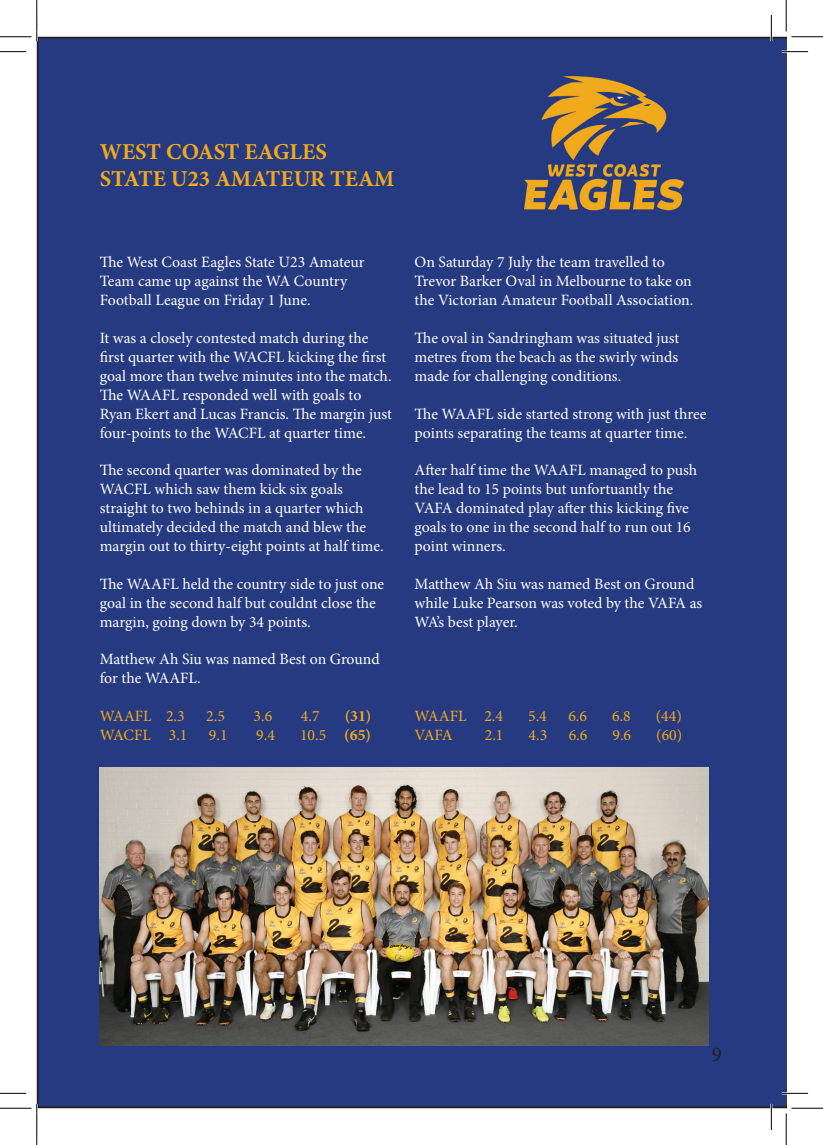
<style>
.page{position:relative;width:823px;height:1145px;background:#fff}
.page>*{position:absolute;margin:0;border:0;box-sizing:border-box;transform-origin:0 0}
.t1{font:700 22.75px/27.3px "Minion Pro";color:#f2aa1c}
.t2{font:21px "Minion Pro";color:#231f20}
.t3{font:15.75px/18.9px "Minion Pro";letter-spacing:-.005em;color:#fff}
.t4{font:15.75px "Minion Pro";color:#f2aa1c}
.t5{font:700 15.75px "Minion Pro";color:#f2aa1c}
.s1{font-weight:700}
</style>
<div class="page">
<div style="left:38px;top:37px;width:748px;height:1071px;background:#253a81"></div>
<img style="left:500px;top:47px;width:208px;height:191px">
<img style="left:37px;top:47px;width:1px;height:797px">
<hr style="left:37px;top:844px;width:1px;height:264px;background:#4d4d60">
<img style="left:100px;top:768px;width:608px;height:277px">
<hr style="left:781px;top:51px;width:27px;height:2px;background:#fff">
<hr style="left:781px;top:1092px;width:27px;height:2px;background:#fff">
<hr style="left:770px;top:15px;width:2px;height:26px;background:#fff">
<hr style="left:770px;top:1104px;width:2px;height:26px;background:#fff">
<svg style="left:0;top:51px;width:26px;height:1px"></svg>
<svg style="left:781px;top:51px;width:27px;height:1px"></svg>
<svg style="left:0;top:1093px;width:26px;height:1px"></svg>
<svg style="left:781px;top:1093px;width:27px;height:1px"></svg>
<svg style="left:36px;top:31px;width:2px;height:30px"></svg>
<svg style="left:36px;top:1104px;width:2px;height:9px"></svg>
<svg style="left:771px;top:15px;width:1px;height:26px"></svg>
<svg style="left:771px;top:1104px;width:1px;height:26px"></svg>
<hr style="left:0;top:36px;width:32px;height:1px;background:#000">
<hr style="left:791px;top:36px;width:32px;height:1px;background:#000">
<hr style="left:0;top:1108px;width:32px;height:1px;background:#000">
<hr style="left:791px;top:1108px;width:32px;height:1px;background:#000">
<hr style="left:36px;top:0;width:1px;height:31px;background:#000">
<hr style="left:36px;top:1113px;width:1px;height:32px;background:#000">
<hr style="left:786px;top:0;width:1px;height:31px;background:#000">
<hr style="left:786px;top:1113px;width:1px;height:32px;background:#000">
<h1 class="t1" style="left:100px;top:138px;width:296px">WEST COAST EAGLES<br>STATE U23 AMATEUR TEAM</h1>
<p class="t3" style="left:100px;top:253px;width:266px">The West Coast Eagles State U23 Amateur<br>Team came up against the WA Country<br>Football League on Friday 1 June.</p>
<p class="t3" style="left:100px;top:329px;width:293px">It was a closely contested match during the first quarter with the WACFL kicking the first goal more than twelve minutes into the match.<br>The WAAFL responded well with goals to Ryan Ekert and Lucas Francis. The margin just four-points to the WACFL at quarter time.</p>
<p class="t3" style="left:100px;top:461px;width:285px">The second quarter was dominated by the WACFL which saw them kick six goals straight to two behinds in a quarter which ultimately decided the match and blew the margin out to thirty-eight points at half time.</p>
<p class="t3" style="left:100px;top:574px;width:286px">The WAAFL held the country side to just one goal in the second half but couldnt close the margin, going down by 34 points.</p>
<p class="t3" style="left:100px;top:650px;width:281px">Matthew Ah Siu was named Best on Ground for the WAAFL.</p>
<p class="t4" style="left:100px;top:705px;width:86px">WAAFL 2.3</p>
<p class="t4" style="left:206px;top:705px;width:20px">2.5</p>
<p class="t4" style="left:253px;top:705px;width:20px">3.6</p>
<p class="t4" style="left:301px;top:705px;width:20px">4.7</p>
<p class="t5" style="left:345px;top:705px;width:28px">(31)</p>
<p class="t4" style="left:100px;top:724px;width:89px">WACFL 3.1</p>
<p class="t4" style="left:209px;top:724px;width:20px">9.1</p>
<p class="t4" style="left:256px;top:724px;width:20px">9.4</p>
<p class="t4" style="left:300px;top:724px;width:72px">10.5 <span class="s1">(65)</span></p>
<p class="t3" style="left:414px;top:253px;width:280px">On Saturday 7 July the team travelled to<br>Trevor Barker Oval in Melbourne to take on the Victorian Amateur Football Association.</p>
<p class="t3" style="left:414px;top:329px;width:266px;text-align:justify">The oval in Sandringham was situated just metres from the beach as the swirly winds made for challenging conditions.</p>
<p class="t3" style="left:414px;top:404px;width:293px">The WAAFL side started strong with just three points separating the teams at quarter time.</p>
<p class="t3" style="left:414px;top:461px;width:284px">After half time the WAAFL managed to push the lead to 15 points but unfortuantly the VAFA dominated play after this kicking five goals to one in the second half to run out 16 point winners.</p>
<p class="t3" style="left:414px;top:574px;width:289px">Matthew Ah Siu was named Best on Ground while Luke Pearson was voted by the VAFA as<br>WA’s best player.</p>
<p class="t4" style="left:414px;top:705px;width:90px">WAAFL 2.4</p>
<p class="t4" style="left:528px;top:705px;width:20px">5.4</p>
<p class="t4" style="left:568px;top:705px;width:20px">6.6</p>
<p class="t4" style="left:612px;top:705px;width:20px">6.8</p>
<p class="t4" style="left:656px;top:705px;width:28px">(44)</p>
<p class="t4" style="left:414px;top:724px;width:40px">VAFA</p>
<p class="t4" style="left:485px;top:724px;width:20px">2.1</p>
<p class="t4" style="left:528px;top:724px;width:20px">4.3</p>
<p class="t4" style="left:568px;top:724px;width:20px">6.6</p>
<p class="t4" style="left:612px;top:724px;width:20px">9.6</p>
<p class="t4" style="left:656px;top:724px;width:28px">(60)</p>
<h2 class="t2" style="left:711px;top:1040px;width:12px">9</h2>
</div>
